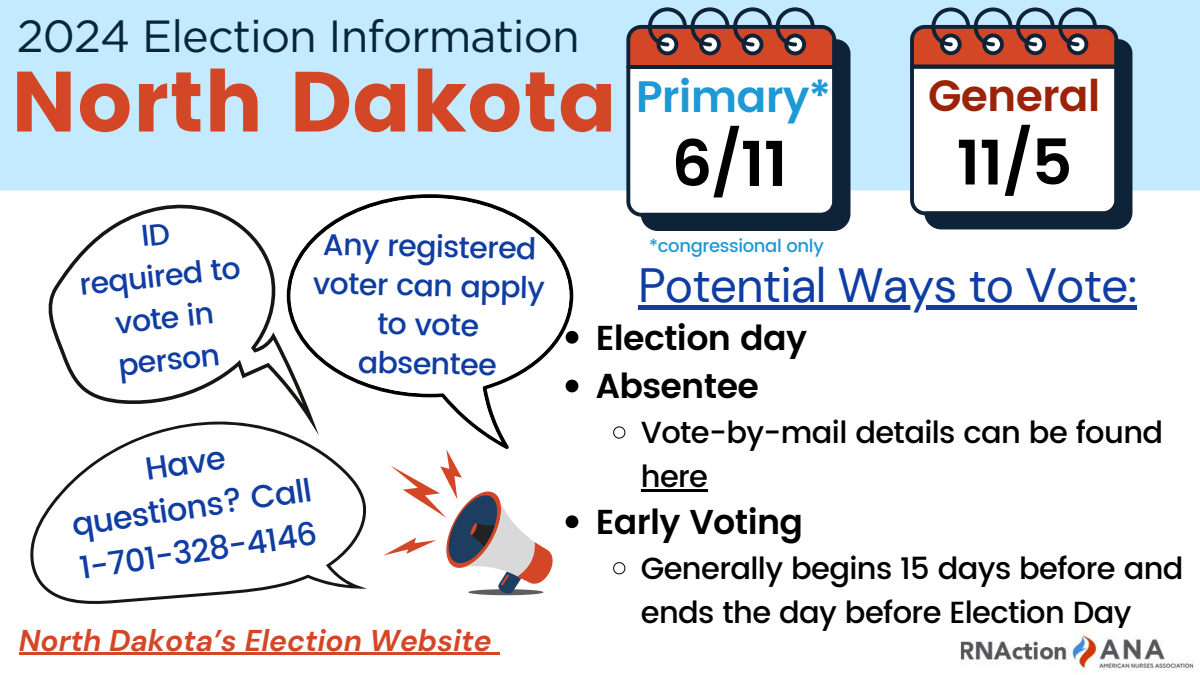
<style>
.page{position:relative;width:1200px;height:675px;background:#fff}
.page>*{position:absolute;margin:0;border:0;box-sizing:border-box;transform-origin:0 0}
.t1{font:85.1px "Poppins";color:#d34726}
.t2{font:600 63.5px "Poppins";color:#000}
.t3{font:600 63.1px "Poppins";color:#000}
.t4{font:48px "DM Sans";letter-spacing:-.02em;color:#0f3da2}
.t5{font:45px "Gotham";letter-spacing:-.02em;color:#072739}
.t6{font:600 44px "Poppins";letter-spacing:-.02em;color:#1d99d5}
.t7{font:600 43.7px "Poppins";letter-spacing:-.02em;color:#9b2408}
.t8{font:600 34.5px "Poppins";letter-spacing:-.02em;color:#000}
.t9{font:500 32px/44.3px "Poppins";color:#0f3da2;text-align:center}
.t10{font:500 30.5px/43.5px "Poppins";letter-spacing:-.02em;color:#000}
.t11{font:500 30px/42px "Poppins";color:#0f3da2;text-align:center}
.t12{font:italic 700 30px "DM Sans";color:#d34726}
.t13{font:500 18px "Poppins";letter-spacing:-.02em;color:#1d99d5}
</style>
<div class="page">
<div style="left:0;top:0;width:1200px;height:191px;background:#c4eaff"></div>
<div style="left:641px;top:39px;width:210px;height:192px;background:#0f2338"></div>
<svg style="left:626px;top:7px;width:210px;height:210px"></svg>
<div style="left:924px;top:39px;width:208px;height:190px;background:#0f2338"></div>
<svg style="left:910px;top:8px;width:208px;height:207px"></svg>
<hr style="left:19px;top:652px;width:473px;height:3px;background:#d34726">
<svg style="left:492px;top:652px;width:8px;height:3px"></svg>
<svg style="left:573px;top:331px;width:5px;height:13px"></svg>
<svg style="left:573px;top:380px;width:5px;height:12px"></svg>
<svg style="left:613px;top:426px;width:13px;height:13px"></svg>
<hr style="left:641px;top:489px;width:67px;height:3px;background:#000">
<svg style="left:384px;top:449px;width:194px;height:147px"></svg>
<svg style="left:613px;top:562px;width:13px;height:13px"></svg>
<div style="left:638px;top:305px;width:498px;height:5px;background:#0f3da2"></div>
<img style="left:960px;top:634px;width:234px;height:38px">
<svg style="left:17px;top:190px;width:335px;height:187px"></svg>
<svg style="left:287px;top:194px;width:286px;height:255px"></svg>
<svg style="left:291px;top:198px;width:278px;height:244px"></svg>
<svg style="left:71px;top:377px;width:310px;height:13px"></svg>
<svg style="left:30px;top:390px;width:353px;height:214px"></svg>
<svg style="left:142px;top:222px;width:28px;height:24px"></svg>
<h4 class="t5" style="left:17px;top:16px;width:564px">2024 Election Information</h4>
<p class="t1" style="left:11px;top:52px;width:608px">North Dakota</p>
<h1 class="t6" style="left:636px;top:71px;width:197px">Primary*</h1>
<p class="t2" style="left:672px;top:127px;width:118px">6/11</p>
<p class="t3" style="left:957px;top:126px;width:117px">11/5</p>
<p class="t7" style="left:928px;top:70px;width:174px">General</p>
<p class="t11" style="left:323px;top:224px;width:215px;rotate:1deg">Any registered</p>
<p class="t13" style="left:649px;top:235px;width:176px">*congressional only</p>
<p class="t11" style="left:313px;top:264px;width:233px;line-height:39px;rotate:1deg">voter can apply to vote absentee</p>
<h4 class="t11" style="left:78px;top:264px;width:163px;rotate:-6deg">required to vote in person</h4>
<p class="t4" style="left:638px;top:255px;width:501px">Potential Ways to Vote:</p>
<h3 class="t8" style="left:596px;top:318px;width:213px">Election day</h3>
<h2 class="t8" style="left:596px;top:366px;width:165px">Absentee</h2>
<p class="t10" style="left:641px;top:411px;width:524px">Vote-by-mail details can be found here</p>
<p class="t8" style="left:596px;top:502px;width:209px">Early Voting</p>
<p class="t10" style="left:641px;top:547px;width:544px">Generally begins 15 days before and ends the day before Election Day</p>
<p class="t9" style="left:63px;top:458px;width:244px;rotate:-8deg">Have questions? Call<br>1-701-328-4146</p>
<p class="t12" style="left:19px;top:621px;width:474px">North Dakota’s Election Website</p>
</div>
